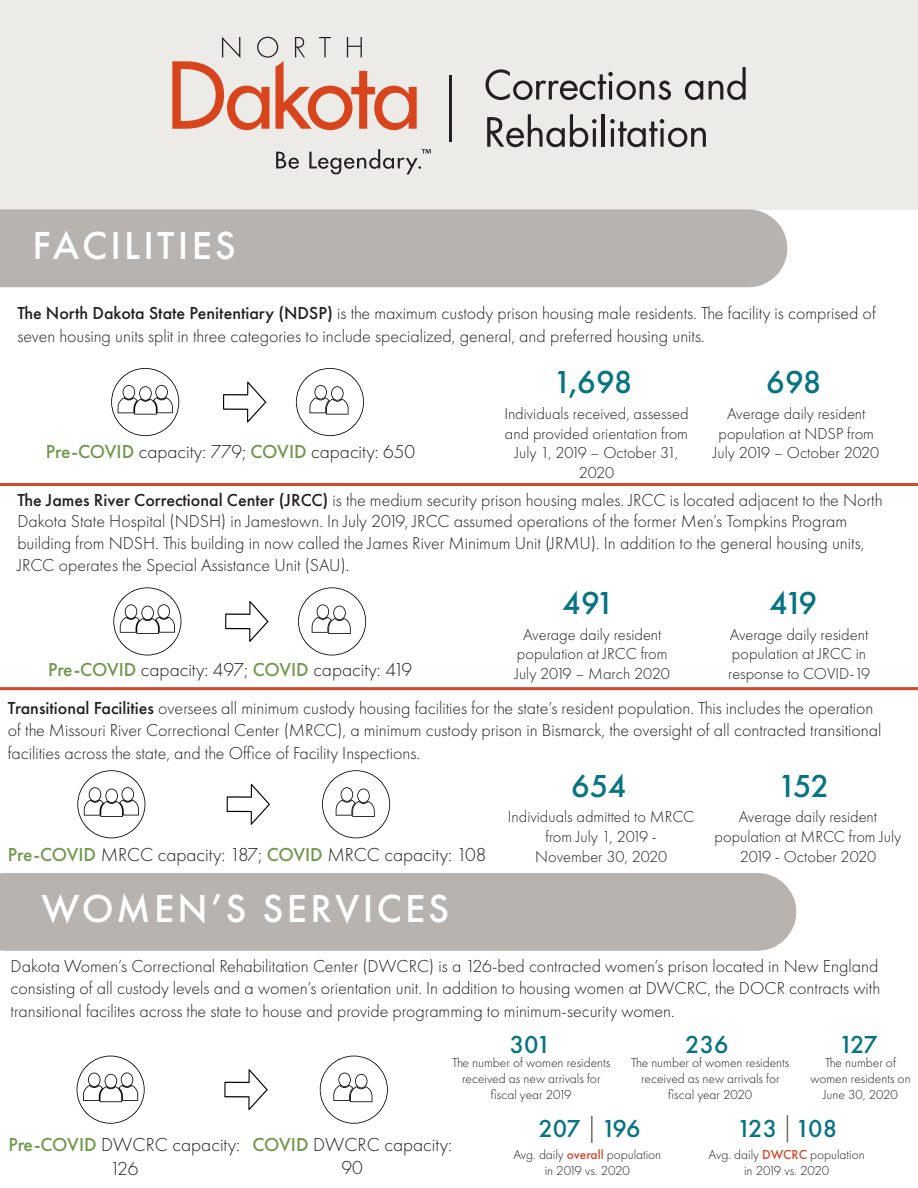
<style>
.page{position:relative;width:918px;height:1188px;background:#fff}
.page>*{position:absolute;margin:0;border:0;box-sizing:border-box;transform-origin:0 0}
.t1{font:500 40.5px "Futura PT";letter-spacing:.08em;color:#fff}
.t2{font:500 33px "Futura PT";letter-spacing:-.035em;color:#067482}
.t3{font:500 25.5px "Futura PT";letter-spacing:-.03em;color:#067482}
.t4{font:300 19.5px "Futura PT";color:#231f20}
.t5{font:300 18px/21.6px "Futura PT";color:#231f20}
.t6{font:300 16.5px/19.8px "Futura PT";color:#231f20;text-align:center}
.t7{font:300 13.5px/16.2px "Futura PT";color:#231f20;text-align:center}
.s1{font-weight:500}
.s2{font-weight:500;color:#70984b}
.s3{font-weight:500;color:#d44728}
</style>
<div class="page">
<div style="left:0;top:0;width:918px;height:210px;background:#ecebe8"></div>
<hr style="left:450px;top:75px;width:2px;height:66px;background:#231f20">
<svg style="left:485px;top:69px;width:186px;height:31px"></svg>
<svg style="left:685px;top:81px;width:18px;height:19px"></svg>
<svg style="left:709px;top:67px;width:37px;height:33px"></svg>
<svg style="left:487px;top:114px;width:110px;height:33px"></svg>
<hr style="left:602px;top:114px;width:3px;height:33px;background:#231f20">
<svg style="left:610px;top:119px;width:96px;height:28px"></svg>
<svg style="left:172px;top:37px;width:245px;height:93px"></svg>
<svg style="left:276px;top:152px;width:23px;height:17px"></svg>
<svg style="left:309px;top:149px;width:122px;height:25px"></svg>
<div style="left:0;top:210px;width:787px;height:77px;background:#b9b3af"></div>
<hr style="left:0;top:483px;width:918px;height:3px;background:#d44728">
<hr style="left:0;top:687px;width:918px;height:3px;background:#d44728">
<svg style="left:111px;top:368px;width:68px;height:68px"></svg>
<svg style="left:223px;top:381px;width:43px;height:42px"></svg>
<svg style="left:296px;top:368px;width:68px;height:68px"></svg>
<svg style="left:113px;top:587px;width:68px;height:68px"></svg>
<svg style="left:225px;top:601px;width:43px;height:41px"></svg>
<svg style="left:298px;top:587px;width:68px;height:68px"></svg>
<svg style="left:77px;top:770px;width:68px;height:68px"></svg>
<svg style="left:227px;top:784px;width:43px;height:41px"></svg>
<svg style="left:322px;top:770px;width:68px;height:68px"></svg>
<div style="left:0;top:873px;width:796px;height:78px;background:#b9b3af"></div>
<svg style="left:77px;top:1056px;width:68px;height:68px"></svg>
<svg style="left:224px;top:1069px;width:44px;height:41px"></svg>
<svg style="left:320px;top:1056px;width:68px;height:68px"></svg>
<hr style="left:591px;top:1116px;width:2px;height:27px;background:#796d65">
<svg style="left:787px;top:1115px;width:1px;height:27px"></svg>
<p class="t1" style="left:32px;top:221px;width:205px">FACILITIES</p>
<p class="t5" style="left:17px;top:301px;width:860px;line-height:23.4px"><span class="s1">The North Dakota State Penitentiary (NDSP)</span> is the maximum custody prison housing male residents. The facility is comprised of seven housing units split in three categories to include specialized, general, and preferred housing units.</p>
<p class="t2" style="left:553px;top:362px;width:81px">1,698</p>
<p class="t2" style="left:766px;top:362px;width:57px">698</p>
<p class="t6" style="left:504px;top:404px;width:186px">Individuals received, assessed</p>
<p class="t6" style="left:505px;top:423px;width:185px">and provided orientation from</p>
<p class="t6" style="left:515px;top:443px;width:165px">July 1, 2019 – October 31,<br>2020</p>
<p class="t6" style="left:727px;top:404px;width:140px">Average daily resident</p>
<p class="t6" style="left:719px;top:423px;width:157px">population at NDSP from</p>
<p class="t4" style="left:46px;top:441px;width:371px"><span class="s2">Pre-COVID</span> capacity: 779; <span class="s2">COVID</span> capacity: 650</p>
<p class="t6" style="left:713px;top:443px;width:167px">July 2019 – October 2020</p>
<p class="t5" style="left:17px;top:489px;width:867px"><span class="s1">The James River Correctional Center (JRCC)</span> is the medium security prison housing males. JRCC is located adjacent to the North<br>Dakota State Hospital (NDSH) in Jamestown. In July 2019, JRCC assumed operations of the former Men’s Tompkins Program</p>
<p class="t5" style="left:17px;top:532px;width:849px">building from NDSH. This building in now called the James River Minimum Unit (JRMU). In addition to the general housing units,<br>JRCC operates the Special Assistance Unit (SAU).</p>
<p class="t4" style="left:48px;top:659px;width:366px"><span class="s2">Pre-COVID</span> capacity: 497; <span class="s2">COVID</span> capacity: 419</p>
<p class="t2" style="left:562px;top:583px;width:54px">491</p>
<p class="t6" style="left:523px;top:624px;width:140px">Average daily resident</p>
<p class="t6" style="left:517px;top:644px;width:152px">population at JRCC from</p>
<p class="t6" style="left:515px;top:664px;width:157px">July 2019 – March 2020</p>
<p class="t2" style="left:769px;top:583px;width:50px">419</p>
<p class="t6" style="left:730px;top:624px;width:140px">Average daily resident</p>
<p class="t6" style="left:732px;top:644px;width:136px">population at JRCC in</p>
<p class="t6" style="left:728px;top:664px;width:144px">response to COVID-19</p>
<p class="t5" style="left:8px;top:697px;width:875px"><span class="s1">Transitional Facilities</span> oversees all minimum custody housing facilities for the state’s resident population. This includes the operation of the Missouri River Correctional Center (MRCC), a minimum custody prison in Bismarck, the oversight of all contracted transitional</p>
<p class="t5" style="left:8px;top:742px;width:414px">facilities across the state, and the Office of Facility Inspections.</p>
<p class="t4" style="left:8px;top:843px;width:480px"><span class="s2">Pre-COVID</span> MRCC capacity: 187; <span class="s2">COVID</span> MRCC capacity: 108</p>
<p class="t2" style="left:571px;top:766px;width:57px">654</p>
<p class="t6" style="left:508px;top:807px;width:188px">Individuals admitted to MRCC from July 1, 2019 -</p>
<p class="t6" style="left:535px;top:847px;width:134px">November 30, 2020</p>
<p class="t2" style="left:778px;top:766px;width:53px">152</p>
<p class="t6" style="left:739px;top:807px;width:140px">Average daily resident</p>
<p class="t6" style="left:715px;top:827px;width:188px">population at MRCC from July<br>2019 - October 2020</p>
<p class="t1" style="left:41px;top:884px;width:410px">WOMEN’S SERVICES</p>
<p class="t5" style="left:11px;top:955px;width:871px">Dakota Women’s Correctional Rehabilitation Center (DWCRC) is a 126-bed contracted women’s prison located in New England consisting of all custody levels and a women’s orientation unit. In addition to housing women at DWCRC, the DOCR contracts with</p>
<p class="t5" style="left:11px;top:1000px;width:666px">transitional facilites across the state to house and provide programming to minimum-security women.</p>
<p class="t3" style="left:510px;top:1030px;width:43px">301</p>
<p class="t3" style="left:685px;top:1030px;width:45px">236</p>
<p class="t7" style="left:452px;top:1055px;width:160px">The number of women residents received as new arrivals for fiscal year 2019</p>
<p class="t7" style="left:631px;top:1055px;width:160px">The number of women residents received as new arrivals for fiscal year 2020</p>
<p class="t3" style="left:839px;top:1030px;width:41px">127</p>
<p class="t7" style="left:825px;top:1055px;width:72px">The number of</p>
<p class="t7" style="left:810px;top:1071px;width:102px">women residents on<br>June 30, 2020</p>
<p class="t4" style="left:8px;top:1134px;width:233px"><span class="s2">Pre-COVID</span> DWCRC capacity:</p>
<p class="t4" style="left:110px;top:1157px;width:30px">126</p>
<p class="t4" style="left:253px;top:1133px;width:201px"><span class="s2">COVID</span> DWCRC capacity:</p>
<p class="t4" style="left:342px;top:1157px;width:23px">90</p>
<p class="t3" style="left:539px;top:1113px;width:44px">207</p>
<p class="t3" style="left:601px;top:1113px;width:41px">196</p>
<p class="t3" style="left:737px;top:1113px;width:42px">123</p>
<p class="t3" style="left:796px;top:1113px;width:43px">108</p>
<p class="t7" style="left:513px;top:1147px;width:149px">Avg. daily <span class="s3">overall</span> population in 2019 vs. 2020</p>
<p class="t7" style="left:709px;top:1147px;width:158px">Avg. daily <span class="s3">DWCRC</span> population in 2019 vs. 2020</p>
</div>
